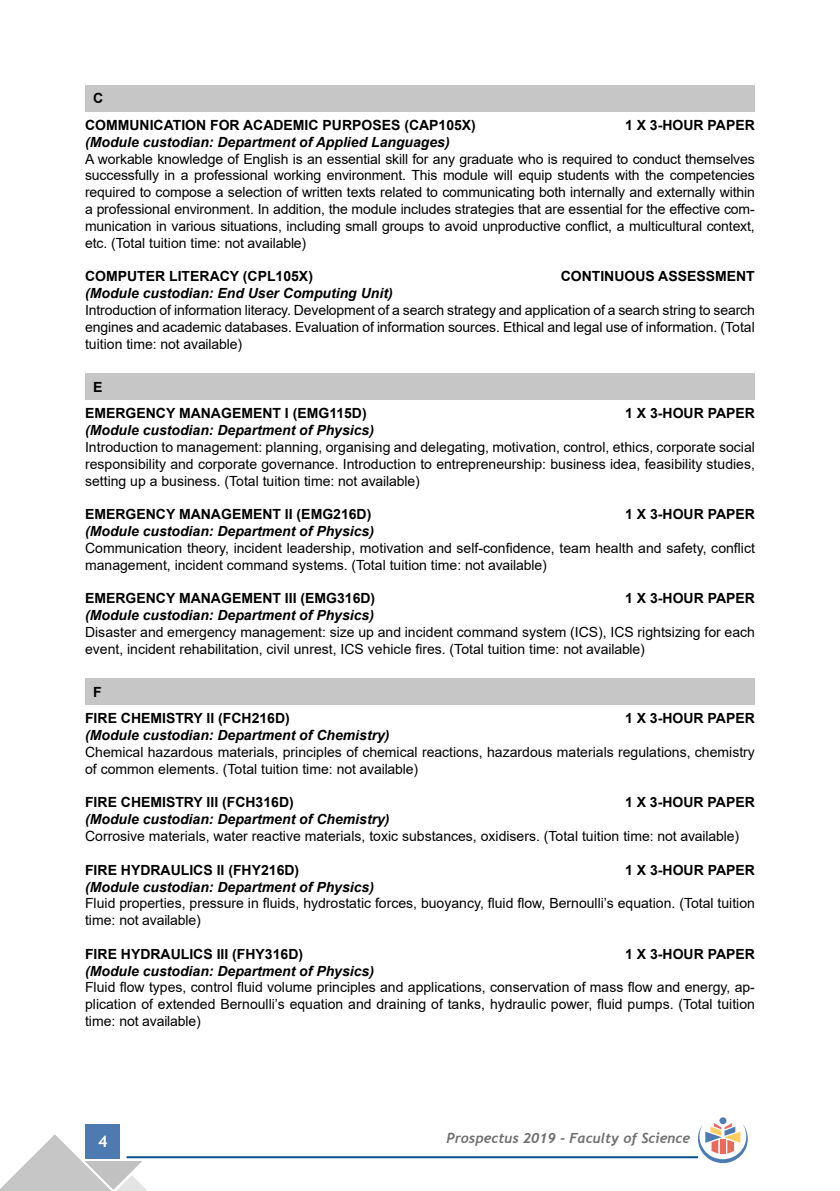
<style>
.page{position:relative;width:840px;height:1191px;background:#fff}
.page>*{position:absolute;margin:0;border:0;box-sizing:border-box;transform-origin:0 0}
.t1{font:700 16px "Trebuchet MS";color:#fff}
.t2{font:14px/16.8px "Arial";color:#000;text-align:justify}
.t3{font:700 14px/26.8px "Arial";color:#000}
.t4{font:italic 700 14px "Arial";color:#000}
.t5{font:italic 700 14px "Trebuchet";color:#706f6f}
</style>
<div class="page">
<div style="left:86px;top:1124px;width:34px;height:34px;background:#4c7ab1"></div>
<hr style="left:126px;top:1156px;width:571px;height:2px;background:#005092">
<svg style="left:0;top:1134px;width:148px;height:57px"></svg>
<div style="left:719px;top:1117px;width:7px;height:7px;background:#4c7ab1;border-radius:50%"></div>
<svg style="left:697px;top:1123px;width:50px;height:40px"></svg>
<div style="left:85px;top:85px;width:669px;height:26px;background:#c6c6c6"></div>
<div style="left:85px;top:373px;width:669px;height:26px;background:#c6c6c6"></div>
<div style="left:85px;top:678px;width:669px;height:26px;background:#c6c6c6"></div>
<p class="t3" style="left:85px;top:85px;width:392px;text-indent:8px">C<br>COMMUNICATION FOR ACADEMIC PURPOSES (CAP105X)</p>
<p class="t3" style="left:624px;top:112px;width:131px">1 X 3-HOUR PAPER</p>
<p class="t4" style="left:85px;top:133px;width:366px">(Module custodian: Department of Applied Languages)</p>
<p class="t2" style="left:85px;top:150px;width:671px">A workable knowledge of English is an essential skill for any graduate who is required to conduct themselves successfully in a professional working environment. This module will equip students with the competencies required to compose a selection of written texts related to communicating both internally and externally within a professional environment. In addition, the module includes strategies that are essential for the effective com&shy;munication in various situations, including small groups to avoid unproductive conflict, a multicultural context, etc. (Total tuition time: not available)</p>
<p class="t3" style="left:85px;top:263px;width:229px">COMPUTER LITERACY (CPL105X)</p>
<p class="t3" style="left:560px;top:263px;width:195px">CONTINUOUS ASSESSMENT</p>
<p class="t4" style="left:85px;top:284px;width:309px">(Module custodian: End User Computing Unit)</p>
<p class="t2" style="left:85px;top:301px;width:671px">Introduction of information literacy. Development of a search strategy and application of a search string to search engines and academic databases. Evaluation of information sources. Ethical and legal use of information. (Total tuition time: not available)</p>
<p class="t3" style="left:85px;top:373px;width:283px;text-indent:8px">E<br>EMERGENCY MANAGEMENT I (EMG115D)</p>
<p class="t3" style="left:624px;top:400px;width:131px">1 X 3-HOUR PAPER</p>
<p class="t4" style="left:85px;top:421px;width:290px">(Module custodian: Department of Physics)</p>
<p class="t2" style="left:85px;top:438px;width:671px">Introduction to management: planning, organising and delegating, motivation, control, ethics, corporate social responsibility and corporate governance. Introduction to entrepreneurship: business idea, feasibility studies, setting up a business. (Total tuition time: not available)</p>
<p class="t3" style="left:85px;top:501px;width:287px">EMERGENCY MANAGEMENT II (EMG216D)</p>
<p class="t3" style="left:624px;top:501px;width:131px">1 X 3-HOUR PAPER</p>
<p class="t4" style="left:85px;top:522px;width:290px">(Module custodian: Department of Physics)</p>
<p class="t2" style="left:85px;top:539px;width:671px">Communication theory, incident leadership, motivation and self-confidence, team health and safety, conflict management, incident command systems. (Total tuition time: not available)</p>
<p class="t3" style="left:85px;top:585px;width:291px">EMERGENCY MANAGEMENT III (EMG316D)</p>
<p class="t3" style="left:624px;top:585px;width:131px">1 X 3-HOUR PAPER</p>
<p class="t4" style="left:85px;top:606px;width:290px">(Module custodian: Department of Physics)</p>
<p class="t2" style="left:85px;top:623px;width:671px">Disaster and emergency management: size up and incident command system (ICS), ICS rightsizing for each event, incident rehabilitation, civil unrest, ICS vehicle fires. (Total tuition time: not available)</p>
<p class="t3" style="left:85px;top:678px;width:206px;text-indent:8px">F<br>FIRE CHEMISTRY II (FCH216D)</p>
<p class="t3" style="left:624px;top:705px;width:131px">1 X 3-HOUR PAPER</p>
<p class="t4" style="left:85px;top:726px;width:306px">(Module custodian: Department of Chemistry)</p>
<p class="t2" style="left:85px;top:743px;width:671px">Chemical hazardous materials, principles of chemical reactions, hazardous materials regulations, chemistry of common elements. (Total tuition time: not available)</p>
<p class="t3" style="left:85px;top:789px;width:210px">FIRE CHEMISTRY III (FCH316D)</p>
<p class="t3" style="left:624px;top:789px;width:131px">1 X 3-HOUR PAPER</p>
<p class="t4" style="left:85px;top:810px;width:306px">(Module custodian: Department of Chemistry)</p>
<p class="t2" style="left:85px;top:827px;width:655px">Corrosive materials, water reactive materials, toxic substances, oxidisers. (Total tuition time: not available)</p>
<p class="t3" style="left:85px;top:856px;width:215px">FIRE HYDRAULICS II (FHY216D)</p>
<p class="t3" style="left:624px;top:856px;width:131px">1 X 3-HOUR PAPER</p>
<p class="t4" style="left:85px;top:877px;width:290px">(Module custodian: Department of Physics)</p>
<p class="t2" style="left:85px;top:895px;width:671px">Fluid properties, pressure in fluids, hydrostatic forces, buoyancy, fluid flow, Bernoulli’s equation. (Total tuition time: not available)</p>
<p class="t3" style="left:85px;top:940px;width:219px">FIRE HYDRAULICS III (FHY316D)</p>
<p class="t3" style="left:624px;top:940px;width:131px">1 X 3-HOUR PAPER</p>
<p class="t4" style="left:85px;top:961px;width:290px">(Module custodian: Department of Physics)</p>
<p class="t2" style="left:85px;top:979px;width:671px">Fluid flow types, control fluid volume principles and applications, conservation of mass flow and energy, ap&shy;plication of extended Bernoulli’s equation and draining of tanks, hydraulic power, fluid pumps. (Total tuition time: not available)</p>
<p class="t1" style="left:98px;top:1131px;width:11px">4</p>
<p class="t5" style="left:446px;top:1129px;width:245px">Prospectus 2019 - Faculty of Science</p>
</div>
